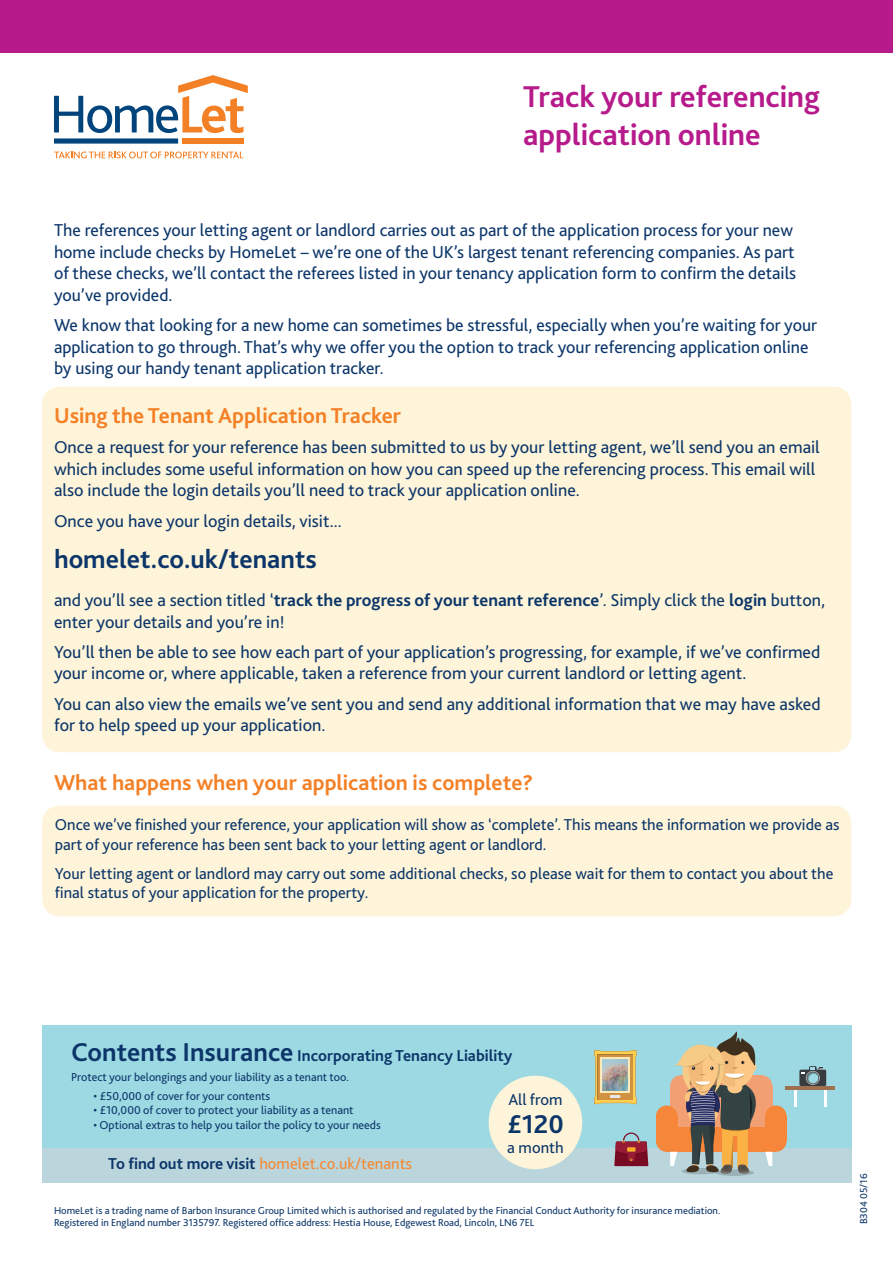
<style>
.page{position:relative;width:893px;height:1263px;background:#fff}
.page>*{position:absolute;margin:0;border:0;box-sizing:border-box;transform-origin:0 0}
.t1{font:700 31.5px/37.8px "Bliss 2";color:#b61a8b}
.t2{font:700 27px "Bliss 2";color:#0c3669}
.t3{font:700 22.5px "Bliss 2";color:#f48026}
.t4{font:18px/21.6px "Bliss 2";color:#0c3669}
.t5{font:16.5px/19.8px "Bliss 2";color:#0c3669}
.t6{font:700 16.5px "Bliss 2";color:#0c3669}
.t7{font:16.5px "Bliss 2";color:#f58932}
.t8{font:12px "Bliss 2";color:#0c3669}
.t9{font:10.5px/12.6px "Bliss 2";color:#0c3669}
.s1{font-weight:700}
.s2{font-size:27px}
.s3{font-weight:700;color:#0c3669}
</style>
<div class="page">
<div style="left:0;top:0;width:893px;height:52px;background:#b61a8b"></div>
<div style="left:54px;top:138px;width:124px;height:6px;background:#00447b"></div>
<div style="left:182px;top:138px;width:62px;height:6px;background:#f48026"></div>
<svg style="left:54px;top:75px;width:194px;height:58px"></svg>
<svg style="left:54px;top:152px;width:189px;height:6px"></svg>
<div style="left:42px;top:387px;width:809px;height:365px;background:#fef4d9;border-radius:18px"></div>
<div style="left:42px;top:805px;width:809px;height:111px;background:#fef4d9;border-radius:18px"></div>
<div style="left:42px;top:1025px;width:809px;height:158px;background:#9dd9e3"></div>
<div style="left:42px;top:1149px;width:809px;height:34px;background:#bad5db"></div>
<div style="left:765px;top:1105px;width:21px;height:22px;background:#f5863a;border-radius:50%"></div>
<div style="left:656px;top:1105px;width:21px;height:22px;background:#f5863a;border-radius:50%"></div>
<div style="left:656px;top:1130px;width:21px;height:22px;background:#f5863a;border-radius:50%"></div>
<div style="left:765px;top:1130px;width:21px;height:22px;background:#f5863a;border-radius:50%"></div>
<div style="left:765px;top:1116px;width:21px;height:25px;background:#f5863a"></div>
<div style="left:656px;top:1116px;width:21px;height:25px;background:#f5863a"></div>
<svg style="left:670px;top:1031px;width:102px;height:145px"></svg>
<svg style="left:799px;top:1069px;width:27px;height:17px"></svg>
<svg style="left:802px;top:1067px;width:21px;height:16px"></svg>
<svg style="left:614px;top:1132px;width:34px;height:34px"></svg>
<svg style="left:594px;top:1050px;width:43px;height:54px;background:#c7b485"></svg>
<hr style="left:597px;top:1054px;width:36px;height:1px;background:#231f20">
<hr style="left:597px;top:1055px;width:1px;height:45px;background:#231f20">
<hr style="left:786px;top:1086px;width:49px;height:4px;background:#9e7050">
<svg style="left:794px;top:1090px;width:2px;height:16px"></svg>
<svg style="left:825px;top:1090px;width:2px;height:16px"></svg>
<div style="left:489px;top:1076px;width:93px;height:93px;background:#fef4d9;border-radius:50%"></div>
<p class="t1" style="left:523px;top:77px;width:298px">Track your referencing application online</p>
<p class="t4" style="left:54px;top:219px;width:744px">The references your letting agent or landlord carries out as part of the application process for your new home include checks by HomeLet – we’re one of the UK’s largest tenant referencing companies. As part of these checks, we’ll contact the referees listed in your tenancy application form to confirm the details you’ve provided.</p>
<p class="t4" style="left:54px;top:314px;width:765px">We know that looking for a new home can sometimes be stressful, especially when you’re waiting for your application to go through. That’s why we offer you the option to track your referencing application online by using our handy tenant application tracker.</p>
<p class="t3" style="left:54px;top:402px;width:349px">Using the Tenant Application Tracker</p>
<p class="t4" style="left:54px;top:436px;width:767px">Once a request for your reference has been submitted to us by your letting agent, we’ll send you an email which includes some useful information on how you can speed up the referencing process. This email will also include the login details you’ll need to track your application online.</p>
<p class="t4" style="left:54px;top:509px;width:289px">Once you have your login details, visit...</p>
<p class="t2" style="left:54px;top:542px;width:264px">homelet.co.uk/tenants</p>
<p class="t4" style="left:54px;top:589px;width:773px">and you’ll see a section titled ‘<span class="s1">track the progress of your tenant reference</span>’. Simply click the <span class="s1">login</span> button, enter your details and you’re in!</p>
<p class="t4" style="left:54px;top:641px;width:768px">You’ll then be able to see how each part of your application’s progressing, for example, if we’ve confirmed your income or, where applicable, taken a reference from your current landlord or letting agent.</p>
<p class="t4" style="left:54px;top:692px;width:768px">You can also view the emails we’ve sent you and send any additional information that we may have asked for to help speed up your application.</p>
<p class="t3" style="left:54px;top:768px;width:481px">What happens when your application is complete?</p>
<p class="t5" style="left:55px;top:815px;width:786px">Once we’ve finished your reference, your application will show as ‘complete’. This means the information we provide as part of your reference has been sent back to your letting agent or landlord.</p>
<p class="t5" style="left:55px;top:863px;width:780px">Your letting agent or landlord may carry out some additional checks, so please wait for them to contact you about the final status of your application for the property.</p>
<p class="t6" style="left:71px;top:1045px;width:443px"><span class="s2">Contents Insurance</span> Incorporating Tenancy Liability</p>
<p class="t8" style="left:71px;top:1070px;width:280px">Protect your belongings and your liability as a tenant too.</p>
<p class="t8" style="left:94px;top:1088px;width:178px">• £50,000 of cover for your contents</p>
<p class="t8" style="left:94px;top:1103px;width:262px">• £10,000 of cover to protect your liability as a tenant</p>
<p class="t8" style="left:94px;top:1117px;width:289px">• Optional extras to help you tailor the policy to your needs</p>
<p class="t7" style="left:108px;top:1153px;width:305px"><span class="s3">To find out more visit</span> homelet.co.uk/tenants</p>
<p class="t5" style="left:508px;top:1089px;width:56px">All from</p>
<p class="t2" style="left:507px;top:1107px;width:58px">£120</p>
<p class="t5" style="left:507px;top:1137px;width:58px">a month</p>
<p class="t9" style="left:54px;top:1203px;width:668px">HomeLet is a trading name of Barbon Insurance Group Limited which is authorised and regulated by the Financial Conduct Authority for insurance mediation.<br>Registered in England number 3135797. Registered office address: Hestia House, Edgewest Road, Lincoln, LN6 7EL</p>
<p class="t9" style="left:857px;top:1224px;width:52px;rotate:-90deg">B304 05/16</p>
</div>
